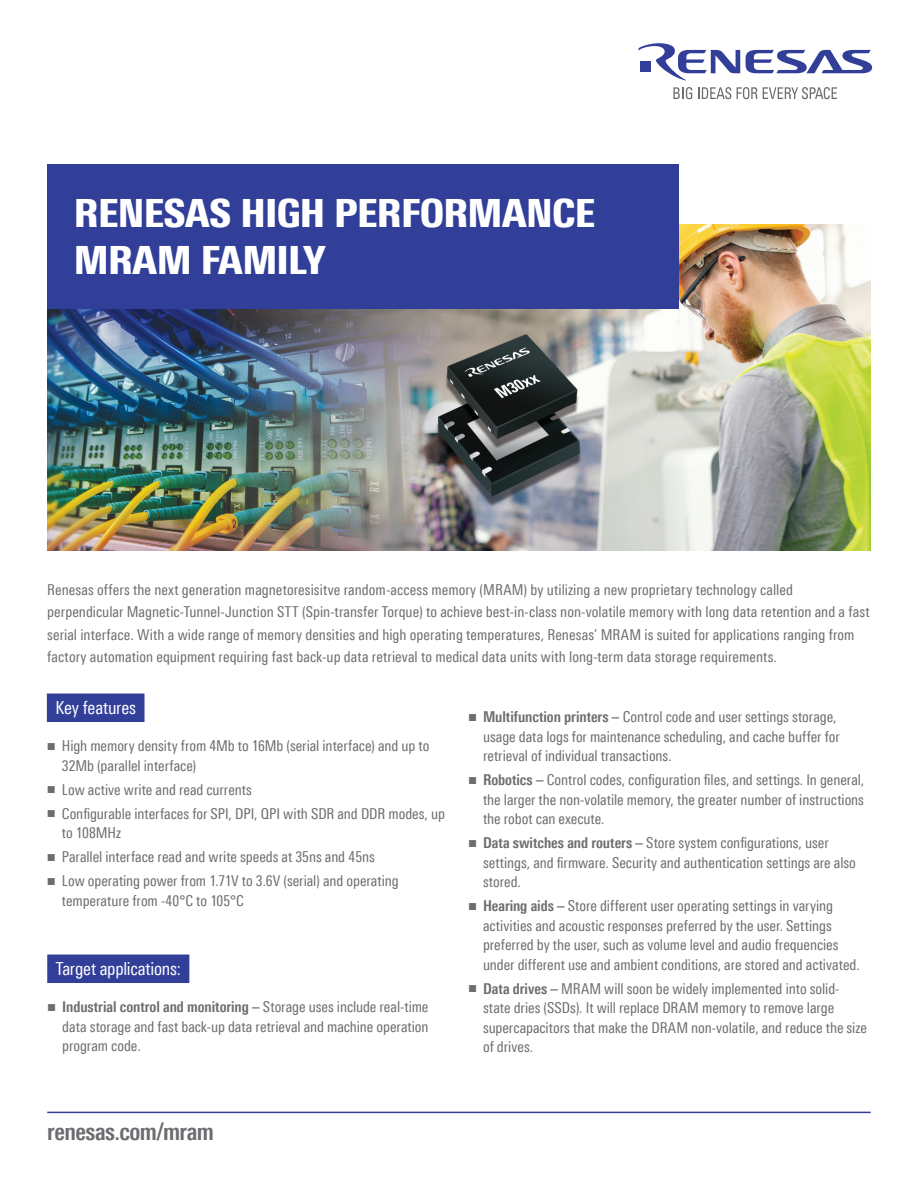
<style>
.page{position:relative;width:918px;height:1188px;background:#fff}
.page>*{position:absolute;margin:0;border:0;box-sizing:border-box;transform-origin:0 0}
.t1{font:900 39px/46.8px "Linotype Univers 820 Cn";letter-spacing:-.02em;color:#fff}
.t2{font:700 24px "Linotype Univers 620 Cn";letter-spacing:-.025em;color:#6c6d70}
.t3{font:18px "Linotype Univers 420 Cn";letter-spacing:-.01em;color:#fff}
.t4{font:15px/19.5px "Linotype Univers 420 Cn";color:#6c6d70}
.t5{font:700 15px "Linotype Univers 620 Cn";letter-spacing:-.005em;color:#6c6d70}
.s1{font-family:"Arial"}
.s2{font-family:"Arial";font-weight:400}
.s3{font-family:"Linotype Univers 420 Cn";font-weight:400}
.s4{font-family:"Linotype Univers 620 Cn";font-weight:700}
</style>
<div class="page">
<img style="left:47px;top:225px;width:824px;height:326px">
<div style="left:47px;top:164px;width:631px;height:145px;background:#323f99"></div>
<svg style="left:746px;top:50px;width:126px;height:23px"></svg>
<svg style="left:638px;top:43px;width:102px;height:38px"></svg>
<svg style="left:673px;top:87px;width:19px;height:12px"></svg>
<svg style="left:698px;top:87px;width:33px;height:12px"></svg>
<svg style="left:737px;top:87px;width:20px;height:12px"></svg>
<svg style="left:763px;top:87px;width:74px;height:12px"></svg>
<hr style="left:47px;top:1112px;width:824px;height:1px;background:#323f99">
<div style="left:47px;top:955px;width:142px;height:28px;background:#323f99"></div>
<div style="left:47px;top:694px;width:98px;height:28px;background:#323f99"></div>
<h1 class="t1" style="left:74px;top:189px;width:523px">RENESAS HIGH PERFORMANCE<br>MRAM FAMILY</h1>
<p class="t4" style="left:47px;top:578px;width:824px;line-height:22.5px">Renesas offers the next generation magnetoresisitve random-access memory (MRAM) by utilizing a new proprietary technology called perpendicular Magnetic-Tunnel-Junction STT (Spin-transfer Torque) to achieve best-in-class non-volatile memory with long data retention and a fast serial interface. With a wide range of memory densities and high operating temperatures, Renesas’ MRAM is suited for applications ranging from factory automation equipment requiring fast back-up data retrieval to medical data units with long-term data storage requirements.</p>
<p class="t3" style="left:55px;top:697px;width:82px">Key features</p>
<p class="t4" style="left:62px;top:736px;width:369px;text-indent:-15px"><span class="s1">■</span> High memory density from 4Mb to 16Mb (serial interface) and up to<br>32Mb (parallel interface)</p>
<p class="t4" style="left:47px;top:780px;width:207px"><span class="s1">■</span> Low active write and read currents</p>
<p class="t4" style="left:62px;top:804px;width:385px;text-indent:-15px"><span class="s1">■</span> Configurable interfaces for SPI, DPI, QPI with SDR and DDR modes, up to 108MHz</p>
<p class="t4" style="left:47px;top:847px;width:329px"><span class="s1">■</span> Parallel interface read and write speeds at 35ns and 45ns</p>
<p class="t4" style="left:62px;top:871px;width:338px;text-indent:-15px"><span class="s1">■</span> Low operating power from 1.71V to 3.6V (serial) and operating temperature from -40°C to 105°C</p>
<p class="t3" style="left:56px;top:958px;width:127px">Target applications:</p>
<p class="t5" style="left:47px;top:998px;width:383px"><span class="s2">■</span> Industrial control and monitoring – <span class="s3">Storage uses include real-time</span></p>
<p class="t4" style="left:62px;top:1017px;width:368px">data storage and fast back-up data retrieval and machine operation program code.</p>
<p class="t4" style="left:483px;top:707px;width:358px;text-indent:-15px"><span class="s1">■</span> <span class="s4">Multifunction printers –</span> Control code and user settings storage, usage data logs for maintenance scheduling, and cache buffer for retrieval of individual transactions.</p>
<p class="t4" style="left:483px;top:770px;width:383px;text-align:justify;text-indent:-15px"><span class="s1">■</span> <span class="s4">Robotics –</span> Control codes, configuration files, and settings. In general, the larger the non-volatile memory, the greater number of instructions the robot can execute.</p>
<p class="t4" style="left:483px;top:833px;width:374px;text-indent:-15px"><span class="s1">■</span> <span class="s4">Data switches and routers –</span> Store system configurations, user settings, and firmware. Security and authentication settings are also stored.</p>
<p class="t4" style="left:483px;top:896px;width:378px;text-indent:-15px"><span class="s1">■</span> <span class="s4">Hearing aids –</span> Store different user operating settings in varying activities and acoustic responses preferred by the user. Settings preferred by the user, such as volume level and audio frequencies under different use and ambient conditions, are stored and activated.</p>
<p class="t4" style="left:483px;top:979px;width:386px;text-indent:-15px"><span class="s1">■</span> <span class="s4">Data drives –</span> MRAM will soon be widely implemented into solid&shy;state dries (SSDs). It will replace DRAM memory to remove large supercapacitors that make the DRAM non-volatile, and reduce the size of drives.</p>
<h2 class="t2" style="left:47px;top:1118px;width:168px">renesas.com/mram</h2>
</div>
